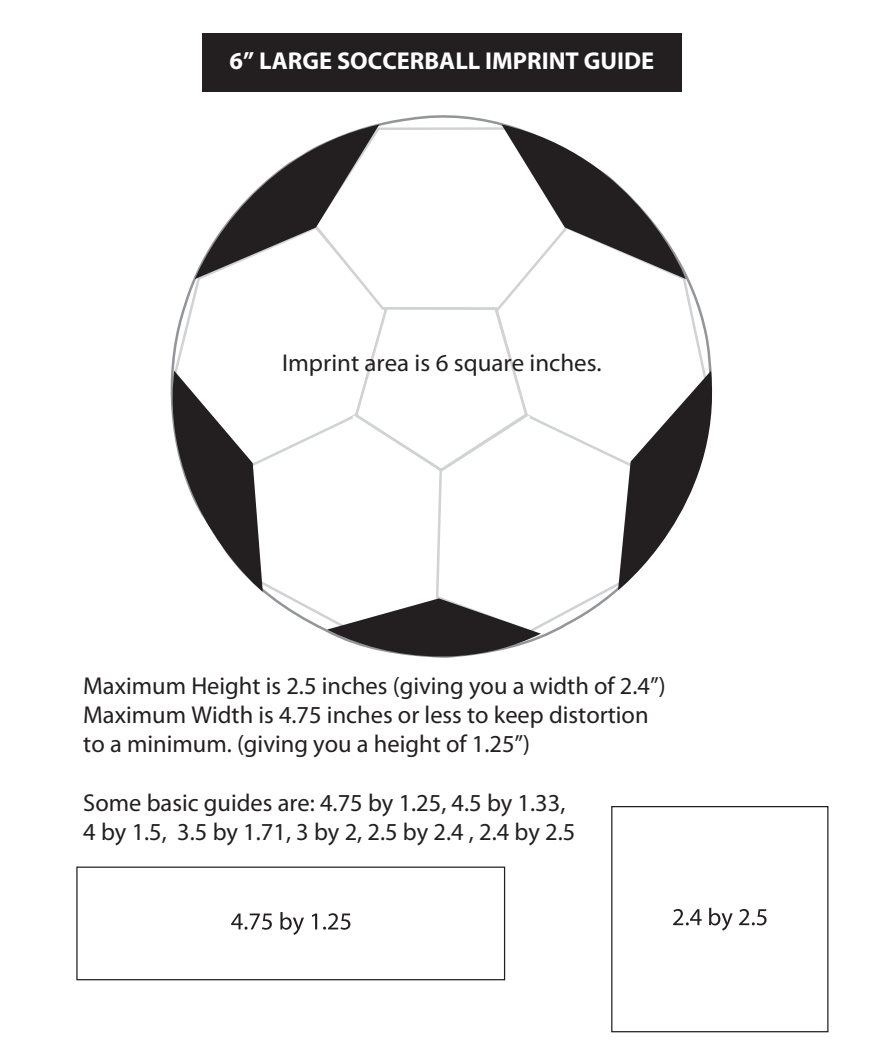
<style>
.page{position:relative;width:884px;height:1061px;background:#fff}
.page>*{position:absolute;margin:0;border:0;box-sizing:border-box;transform-origin:0 0}
.t1{font:24.5px/29.4px "Myriad Pro";color:#231f20}
.t2{font:700 24.5px "Myriad Pro";color:#fff}
.t3{font:24.38px "Myriad Pro";color:#231f20}
</style>
<div class="page">
<div style="left:202px;top:33px;width:480px;height:58px;background:#231f20"></div>
<svg style="left:172px;top:275px;width:28px;height:96px"></svg>
<svg style="left:357px;top:127px;width:144px;height:178px"></svg>
<svg style="left:263px;top:415px;width:90px;height:217px"></svg>
<svg style="left:493px;top:224px;width:216px;height:147px"></svg>
<svg style="left:436px;top:415px;width:183px;height:219px"></svg>
<svg style="left:353px;top:305px;width:176px;height:168px"></svg>
<svg style="left:195px;top:124px;width:184px;height:155px"></svg>
<svg style="left:170px;top:371px;width:93px;height:221px"></svg>
<svg style="left:618px;top:371px;width:95px;height:219px"></svg>
<svg style="left:327px;top:598px;width:214px;height:60px"></svg>
<svg style="left:501px;top:124px;width:185px;height:155px"></svg>
<div style="left:76px;top:866px;width:429px;height:114px;border:1px solid #231f20"></div>
<div style="left:611px;top:806px;width:217px;height:226px;border:1px solid #231f20"></div>
<svg style="left:231px;top:913px;width:41px;height:16px"></svg>
<svg style="left:280px;top:912px;width:24px;height:23px"></svg>
<svg style="left:312px;top:913px;width:5px;height:16px"></svg>
<svg style="left:323px;top:913px;width:27px;height:16px"></svg>
<svg style="left:673px;top:909px;width:28px;height:16px"></svg>
<svg style="left:709px;top:907px;width:23px;height:23px"></svg>
<svg style="left:739px;top:909px;width:27px;height:16px"></svg>
<p class="t2" style="left:230px;top:45px;width:426px">6” LARGE SOCCERBALL IMPRINT GUIDE</p>
<p class="t3" style="left:282px;top:347px;width:321px">Imprint area is 6 square inches.</p>
<p class="t1" style="left:83px;top:670px;width:584px">Maximum Height is 2.5 inches (giving you a width of 2.4”)<br>Maximum Width is 4.75 inches or less to keep distortion to a minimum. (giving you a height of 1.25”)</p>
<p class="t1" style="left:83px;top:787px;width:493px">Some basic guides are: 4.75 by 1.25, 4.5 by 1.33,<br>4 by 1.5, 3.5 by 1.71, 3 by 2, 2.5 by 2.4 , 2.4 by 2.5</p>
</div>
